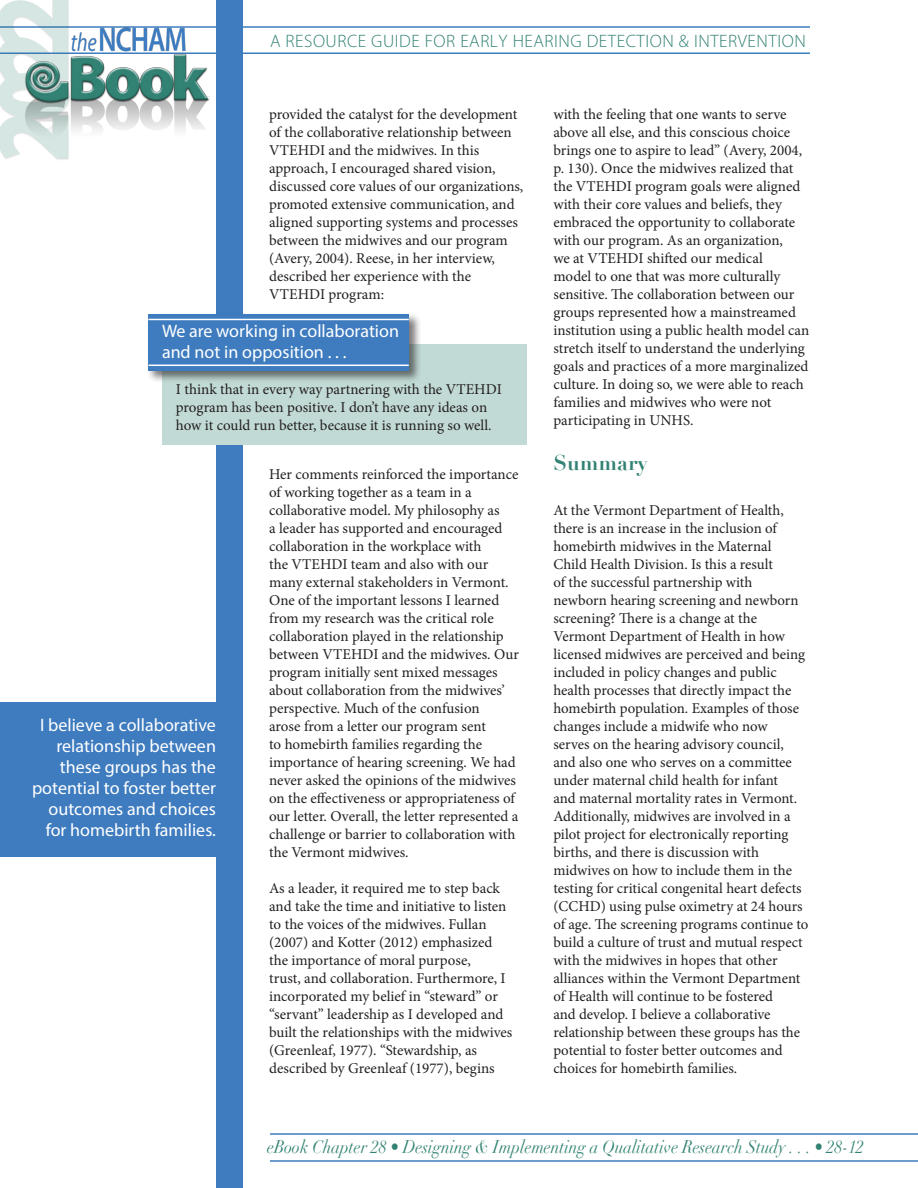
<style>
.page{position:relative;width:918px;height:1188px;background:#fff}
.page>*{position:absolute;margin:0;border:0;box-sizing:border-box;transform-origin:0 0}
.Paragraph_Heading{font:700 21px "Didot";color:#318273}
.Pull-Out_Text{font:18px/21px "Myriad Pro";color:#fff}
.t1{font:italic 18px "Didot";color:#318273;scale:.9 1}
.t2{font:300 18px "Myriad Pro";letter-spacing:.03em;color:#318273}
.Body_text{font:15px/18px "Minion Pro";color:#231f20}
</style>
<div class="page">
<hr style="left:0;top:26px;width:810px;height:2px;background:#3e7cbf">
<hr style="left:0;top:52px;width:810px;height:2px;background:#3e7cbf">
<hr style="left:270px;top:1133px;width:648px;height:2px;background:#3e7cbf">
<hr style="left:270px;top:1160px;width:648px;height:2px;background:#3e7cbf">
<img style="left:0;top:0;width:211px;height:160px">
<div style="left:216px;top:0;width:27px;height:1188px;background:#3e7cbf"></div>
<div style="left:162px;top:344px;width:364px;height:101px;background:#c1dad5"></div>
<div style="left:147px;top:312px;width:274px;height:71px;background:#231f20;opacity:.6"></div>
<div style="left:148px;top:314px;width:261px;height:56px;background:#3e7cbf"></div>
<hr style="left:148px;top:319px;width:261px;height:1px;background:#fff">
<hr style="left:148px;top:365px;width:261px;height:1px;background:#fff">
<div style="left:0;top:702px;width:223px;height:154px;background:#3e7cbf"></div>
<p class="t2" style="left:270px;top:31px;width:537px">A RESOURCE GUIDE FOR EARLY HEARING DETECTION &amp; INTERVENTION</p>
<p class="Body_text" style="left:269px;top:105px;width:256px">provided the catalyst for the development of the collaborative relationship between VTEHDI and the midwives. In this approach, I encouraged shared vision, discussed core values of our organizations, promoted extensive communication, and aligned supporting systems and processes between the midwives and our program (Avery, 2004). Reese, in her interview, described her experience with the VTEHDI program:</p>
<p class="Pull-Out_Text" style="left:162px;top:320px;width:239px">We are working in collaboration and not in opposition . . .</p>
<p class="Body_text" style="left:176px;top:380px;width:327px">I think that in every way partnering with the VTEHDI program has been positive. I don’t have any ideas on how it could run better, because it is running so well.</p>
<p class="Pull-Out_Text" style="left:32px;top:714px;width:185px;text-align:right">I believe a collaborative relationship between these groups has the potential to foster better outcomes and choices for homebirth families.</p>
<p class="Body_text" style="left:269px;top:465px;width:251px">Her comments reinforced the importance of working together as a team in a collaborative model. My philosophy as<br>a leader has supported and encouraged collaboration in the workplace with<br>the VTEHDI team and also with our many external stakeholders in Vermont.<br>One of the important lessons I learned from my research was the critical role collaboration played in the relationship between VTEHDI and the midwives. Our program initially sent mixed messages about collaboration from the midwives’ perspective. Much of the confusion<br>arose from a letter our program sent<br>to homebirth families regarding the importance of hearing screening. We had never asked the opinions of the midwives on the effectiveness or appropriateness of our letter. Overall, the letter represented a challenge or barrier to collaboration with the Vermont midwives.</p>
<p class="Body_text" style="left:269px;top:879px;width:245px">As a leader, it required me to step back and take the time and initiative to listen to the voices of the midwives. Fullan (2007) and Kotter (2012) emphasized the importance of moral purpose,<br>trust, and collaboration. Furthermore, I incorporated my belief in “steward” or “servant” leadership as I developed and built the relationships with the midwives (Greenleaf, 1977). “Stewardship, as described by Greenleaf (1977), begins</p>
<p class="Body_text" style="left:553px;top:105px;width:257px">with the feeling that one wants to serve above all else, and this conscious choice brings one to aspire to lead” (Avery, 2004, p. 130). Once the midwives realized that the VTEHDI program goals were aligned with their core values and beliefs, they embraced the opportunity to collaborate with our program. As an organization,<br>we at VTEHDI shifted our medical<br>model to one that was more culturally sensitive. The collaboration between our groups represented how a mainstreamed institution using a public health model can stretch itself to understand the underlying goals and practices of a more marginalized culture. In doing so, we were able to reach families and midwives who were not participating in UNHS.</p>
<p class="Paragraph_Heading" style="left:553px;top:449px;width:96px">Summary</p>
<p class="Body_text" style="left:553px;top:501px;width:257px">At the Vermont Department of Health, there is an increase in the inclusion of homebirth midwives in the Maternal Child Health Division. Is this a result<br>of the successful partnership with newborn hearing screening and newborn screening? There is a change at the Vermont Department of Health in how licensed midwives are perceived and being included in policy changes and public health processes that directly impact the homebirth population. Examples of those changes include a midwife who now<br>serves on the hearing advisory council, and also one who serves on a committee under maternal child health for infant<br>and maternal mortality rates in Vermont.<br>Additionally, midwives are involved in a pilot project for electronically reporting births, and there is discussion with midwives on how to include them in the testing for critical congenital heart defects (CCHD) using pulse oximetry at 24 hours of age. The screening programs continue to build a culture of trust and mutual respect with the midwives in hopes that other alliances within the Vermont Department of Health will continue to be fostered<br>and develop. I believe a collaborative relationship between these groups has the potential to foster better outcomes and choices for homebirth families.</p>
<p class="t1" style="left:267px;top:1136px;width:665px">eBook Chapter 28 • Designing &amp; Implementing a Qualitative Research Study . . . • 28-12</p>
</div>
